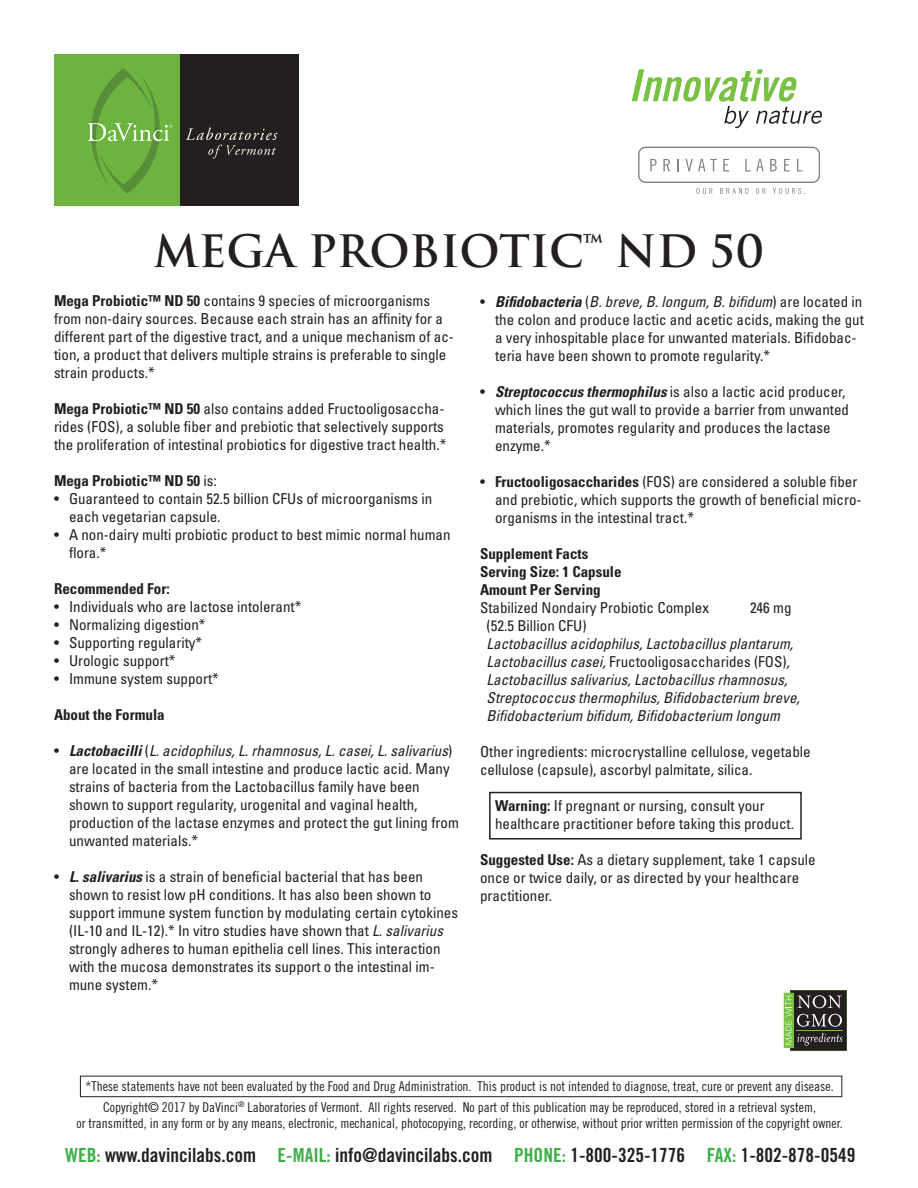
<style>
.page{position:relative;width:918px;height:1188px;background:#fff}
.page>*{position:absolute;margin:0;border:0;box-sizing:border-box;transform-origin:0 0}
.t1{font:700 43.5px "Trajan";color:#231f20}
.t2{font:19.5px "Trade Gothic Bold Cond Twenty";color:#231f20}
.t3{font:condensed 15px/18px "Univers";color:#231f20}
.t4{font:italic condensed 15px/18px "Univers";color:#231f20}
.t5{font:700 condensed 15px/18px "Univers";color:#231f20}
.t6{font:13.5px/20.9px "Trade Gothic Cond Eighteen";color:#231f20;text-align:center}
.s1{font-weight:700}
.s2{font-weight:400}
.s3{font-weight:700;font-style:italic}
.s4{font-style:italic}
.s5{font-style:normal}
.s6{color:#40ae49}
</style>
<div class="page">
<div style="left:80px;top:1076px;width:762px;height:21px;border:1px solid #231f20"></div>
<div style="left:489px;top:792px;width:313px;height:48px;border:2px solid #231f20"></div>
<svg style="left:784px;top:990px;width:63px;height:61px"></svg>
<hr style="left:797px;top:1030px;width:46px;height:1px;background:#79c142">
<div style="left:638px;top:147px;width:182px;height:36px;border:1px solid #808285;border-radius:7px"></div>
<svg style="left:650px;top:159px;width:7px;height:12px"></svg>
<svg style="left:663px;top:159px;width:7px;height:12px"></svg>
<svg style="left:677px;top:159px;width:2px;height:12px"></svg>
<svg style="left:686px;top:159px;width:31px;height:12px"></svg>
<svg style="left:723px;top:159px;width:6px;height:12px"></svg>
<svg style="left:745px;top:159px;width:19px;height:12px"></svg>
<svg style="left:770px;top:159px;width:7px;height:12px"></svg>
<svg style="left:784px;top:159px;width:6px;height:12px"></svg>
<svg style="left:797px;top:159px;width:5px;height:12px"></svg>
<svg style="left:696px;top:188px;width:16px;height:6px"></svg>
<svg style="left:720px;top:188px;width:28px;height:6px"></svg>
<svg style="left:756px;top:188px;width:10px;height:6px"></svg>
<svg style="left:773px;top:188px;width:32px;height:6px"></svg>
<div style="left:54px;top:54px;width:126px;height:152px;background:#6cb43f"></div>
<div style="left:180px;top:54px;width:118px;height:152px;background:#231f20"></div>
<svg style="left:88px;top:68px;width:84px;height:126px"></svg>
<svg style="left:186px;top:128px;width:91px;height:31px"></svg>
<svg style="left:632px;top:69px;width:190px;height:59px"></svg>
<h1 class="t1" style="left:154px;top:224px;width:612px">MEGA PROBIOTIC<sup>™</sup> ND 50</h1>
<p class="t3" style="left:54px;top:291px;width:401px"><span class="s1">Mega Probiotic™ ND 50</span> contains 9 species of microorganisms from non-dairy sources. Because each strain has an affinity for a different part of the digestive tract, and a unique mechanism of ac&shy;tion, a product that delivers multiple strains is preferable to single strain products.*</p>
<p class="t3" style="left:54px;top:399px;width:394px"><span class="s1">Mega Probiotic™ ND 50</span> also contains added Fructooligosaccha&shy;rides (FOS), a soluble fiber and prebiotic that selectively supports the proliferation of intestinal probiotics for digestive tract health.*</p>
<p class="t5" style="left:54px;top:471px;width:164px">Mega Probiotic™ ND 50 <span class="s2">is:</span></p>
<p class="t3" style="left:69px;top:489px;width:365px;text-indent:-15px">• Guaranteed to contain 52.5 billion CFUs of microorganisms in each vegetarian capsule.</p>
<p class="t3" style="left:69px;top:525px;width:383px;text-indent:-15px">• A non-dairy multi probiotic product to best mimic normal human flora.*</p>
<p class="t5" style="left:54px;top:579px;width:117px">Recommended For:</p>
<p class="t3" style="left:54px;top:597px;width:249px">• Individuals who are lactose intolerant*</p>
<p class="t3" style="left:54px;top:615px;width:153px">• Normalizing digestion*</p>
<p class="t3" style="left:54px;top:633px;width:150px">• Supporting regularity*</p>
<p class="t3" style="left:54px;top:651px;width:123px">• Urologic support*</p>
<p class="t3" style="left:54px;top:669px;width:166px">• Immune system support*</p>
<p class="t5" style="left:54px;top:705px;width:112px">About the Formula</p>
<p class="t3" style="left:69px;top:741px;width:391px;text-indent:-15px">• <span class="s3">Lactobacilli</span> (<span class="s4">L. acidophilus, L. rhamnosus, L. casei, L. salivarius</span>) are located in the small intestine and produce lactic acid. Many strains of bacteria from the Lactobacillus family have been shown to support regularity, urogenital and vaginal health, production of the lactase enzymes and protect the gut lining from unwanted materials.*</p>
<p class="t3" style="left:69px;top:867px;width:391px;text-indent:-15px">• <span class="s3">L. salivarius</span> is a strain of beneficial bacterial that has been shown to resist low pH conditions. It has also been shown to support immune system function by modulating certain cytokines (IL-10 and IL-12).* In vitro studies have shown that <span class="s4">L. salivarius </span>strongly adheres to human epithelia cell lines. This interaction with the mucosa demonstrates its support o the intestinal im&shy;mune system.*</p>
<p class="t3" style="left:495px;top:293px;width:370px;text-indent:-15px">• <span class="s3">Bifidobacteria</span> (<span class="s4">B. breve, B. longum, B. bifidum</span>) are located in the colon and produce lactic and acetic acids, making the gut a very inhospitable place for unwanted materials. Bifidobac&shy;teria have been shown to promote regularity.*</p>
<p class="t3" style="left:495px;top:383px;width:356px;text-indent:-15px">• <span class="s3">Streptococcus thermophilus</span> is also a lactic acid producer, which lines the gut wall to provide a barrier from unwanted materials, promotes regularity and produces the lactase enzyme.*</p>
<p class="t3" style="left:495px;top:473px;width:368px;text-indent:-15px">• <span class="s1">Fructooligosaccharides</span> (FOS) are considered a soluble fiber and prebiotic, which supports the growth of beneficial micro&shy;organisms in the intestinal tract.*</p>
<p class="t5" style="left:480px;top:545px;width:143px">Supplement Facts<br>Serving Size: 1 Capsule<br>Amount Per Serving</p>
<p class="t3" style="left:480px;top:599px;width:231px">Stabilized Nondairy Probiotic Complex</p>
<p class="t3" style="left:750px;top:599px;width:43px">246 mg</p>
<p class="t3" style="left:487px;top:617px;width:101px">(52.5 Billion CFU)</p>
<p class="t4" style="left:487px;top:635px;width:315px">Lactobacillus acidophilus, Lactobacillus plantarum, Lactobacillus casei, <span class="s5">Fructooligosaccharides (FOS)</span>, Lactobacillus salivarius, Lactobacillus rhamnosus, Streptococcus thermophilus, Bifidobacterium breve, Bifidobacterium bifidum, Bifidobacterium longum</p>
<p class="t3" style="left:480px;top:743px;width:332px">Other ingredients: microcrystalline cellulose, vegetable cellulose (capsule), ascorbyl palmitate, silica.</p>
<p class="t3" style="left:495px;top:797px;width:301px"><span class="s1">Warning:</span> If pregnant or nursing, consult your healthcare practitioner before taking this product.</p>
<p class="t3" style="left:480px;top:851px;width:337px"><span class="s1">Suggested Use:</span> As a dietary supplement, take 1 capsule once or twice daily, or as directed by your healthcare practitioner.</p>
<p class="t6" style="left:86px;top:1075px;width:750px">*These statements have not been evaluated by the Food and Drug Administration. This product is not intended to diagnose, treat, cure or prevent any disease.<br>Copyright© 2017 by DaVinci<sup>®</sup> Laboratories of Vermont. All rights reserved. No part of this publication may be reproduced, stored in a retrieval system,</p>
<p class="t6" style="left:76px;top:1113px;width:768px">or transmitted, in any form or by any means, electronic, mechanical, photocopying, recording, or otherwise, without prior written permission of the copyright owner.</p>
<h2 class="t2" style="left:65px;top:1143px;width:792px"><span class="s6">WEB:</span> www.davincilabs.com <span class="s6">E-MAIL:</span> info@davincilabs.com <span class="s6">PHONE:</span> 1-800-325-1776 <span class="s6">FAX:</span> 1-802-878-0549</h2>
</div>
